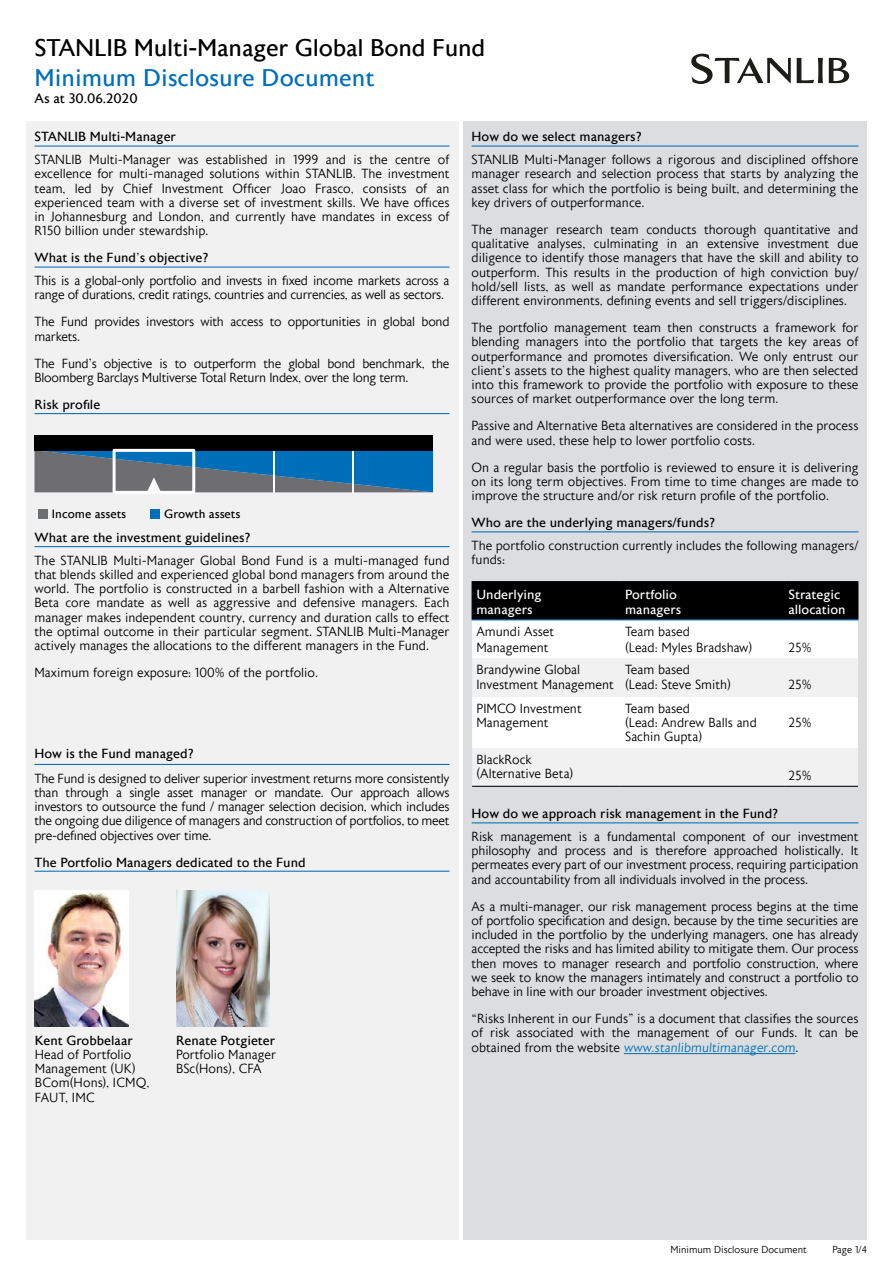
<style>
.page{position:relative;width:893px;height:1263px;background:#fff}
.page>*{position:absolute;margin:0;border:0;box-sizing:border-box;transform-origin:0 0}
.t1{font:24px "Astoria Sans W00";letter-spacing:-.01em;color:#000}
.t2{font:24px "Astoria Sans W00";color:#006fba}
.t3{font:13.5px "Astoria Sans W00";color:#000}
.t4{font:300 13.2px/14.2px "Astoria Sans W00";color:#000}
.t5{font:300 13.2px/14.2px "Astoria Sans W00";letter-spacing:-.02em;color:#000}
.t6{font:13.2px "Astoria Sans W00";color:#000}
.t7{font:13.2px/14.2px "Astoria Sans W00";color:#fff}
.t8{font:12px "Astoria Sans W00";color:#000}
.t9{font:300 10.2px "Astoria Sans W00";color:#000}
.s1{color:#006fba}
</style>
<div class="page">
<div style="left:463px;top:121px;width:404px;height:1118px;background:#dcddde"></div>
<hr style="left:472px;top:146px;width:386px;height:1px;background:#006fba">
<hr style="left:472px;top:531px;width:386px;height:1px;background:#006fba">
<hr style="left:472px;top:822px;width:386px;height:1px;background:#006fba">
<hr style="left:624px;top:1053px;width:171px;height:1px;background:#006fba">
<div style="left:473px;top:582px;width:384px;height:37px;background:#000"></div>
<div style="left:472px;top:620px;width:386px;height:39px;background:#fff"></div>
<svg style="left:472px;top:659px;width:386px;height:127px;background:#f6f6f6"></svg>
<hr style="left:472px;top:581px;width:149px;height:1px;background:#000">
<hr style="left:472px;top:582px;width:1px;height:37px;background:#000">
<hr style="left:621px;top:581px;width:163px;height:1px;background:#000">
<hr style="left:620px;top:582px;width:1px;height:37px;background:#000">
<hr style="left:784px;top:581px;width:74px;height:1px;background:#000">
<hr style="left:784px;top:582px;width:1px;height:37px;background:#000">
<hr style="left:857px;top:582px;width:1px;height:37px;background:#000">
<hr style="left:472px;top:619px;width:149px;height:1px;background:#006fba">
<hr style="left:621px;top:619px;width:163px;height:1px;background:#006fba">
<hr style="left:784px;top:619px;width:74px;height:1px;background:#006fba">
<hr style="left:472px;top:786px;width:149px;height:1px;background:#000">
<hr style="left:621px;top:786px;width:163px;height:1px;background:#000">
<hr style="left:784px;top:786px;width:74px;height:1px;background:#000">
<div style="left:26px;top:121px;width:432px;height:1118px;background:#f1f1f2"></div>
<hr style="left:35px;top:146px;width:415px;height:1px;background:#006fba">
<hr style="left:35px;top:267px;width:415px;height:1px;background:#006fba">
<hr style="left:35px;top:413px;width:415px;height:1px;background:#006fba">
<hr style="left:35px;top:546px;width:415px;height:1px;background:#006fba">
<hr style="left:35px;top:764px;width:415px;height:1px;background:#006fba">
<hr style="left:35px;top:871px;width:415px;height:1px;background:#006fba">
<div style="left:35px;top:435px;width:398px;height:15px;background:#000"></div>
<svg style="left:35px;top:449px;width:398px;height:45px;background:#457698"></svg>
<svg style="left:691px;top:54px;width:158px;height:30px"></svg>
<img style="left:35px;top:891px;width:93px;height:136px">
<img style="left:176px;top:891px;width:94px;height:136px">
<div style="left:38px;top:510px;width:9px;height:9px;background:#6d6e70"></div>
<div style="left:150px;top:510px;width:9px;height:9px;background:#006fba"></div>
<h1 class="t1" style="left:35px;top:35px;width:452px">STANLIB Multi-Manager Global Bond Fund</h1>
<h1 class="t2" style="left:35px;top:65px;width:341px">Minimum Disclosure Document</h1>
<p class="t3" style="left:35px;top:91px;width:105px">As at 30.06.2020</p>
<p class="t6" style="left:35px;top:130px;width:143px">STANLIB Multi-Manager</p>
<p class="t4" style="left:35px;top:153px;width:417px;text-align:justify">STANLIB Multi-Manager was established in 1999 and is the centre of excellence for multi-managed solutions within STANLIB. The investment team, led by Chief Investment Officer Joao Frasco, consists of an experienced team with a diverse set of investment skills. We have offices in Johannesburg and London, and currently have mandates in excess of R150 billion under stewardship.</p>
<p class="t6" style="left:35px;top:251px;width:176px">What is the Fund’s objective?</p>
<p class="t5" style="left:35px;top:274px;width:416px">This is a global-only portfolio and invests in fixed income markets across a range of durations, credit ratings, countries and currencies, as well as sectors.</p>
<p class="t5" style="left:35px;top:315px;width:416px">The Fund provides investors with access to opportunities in global bond markets.</p>
<p class="t5" style="left:35px;top:356px;width:417px">The Fund’s objective is to outperform the global bond benchmark, the<br>Bloomberg Barclays Multiverse Total Return Index, over the long term.</p>
<p class="t6" style="left:35px;top:397px;width:67px">Risk profile</p>
<p class="t8" style="left:52px;top:507px;width:76px">Income assets</p>
<p class="t8" style="left:164px;top:507px;width:78px">Growth assets</p>
<p class="t6" style="left:35px;top:530px;width:217px">What are the investment guidelines?</p>
<p class="t4" style="left:35px;top:553px;width:417px;text-align:justify">The STANLIB Multi-Manager Global Bond Fund is a multi-managed fund that blends skilled and experienced global bond managers from around the world. The portfolio is constructed in a barbell fashion with a Alternative Beta core mandate as well as aggressive and defensive managers. Each manager makes independent country, currency and duration calls to effect the optimal outcome in their particular segment. STANLIB Multi-Manager actively manages the allocations to the different managers in the Fund.</p>
<p class="t4" style="left:35px;top:666px;width:285px">Maximum foreign exposure: 100% of the portfolio.</p>
<p class="t6" style="left:35px;top:746px;width:161px">How is the Fund managed?</p>
<p class="t4" style="left:35px;top:771px;width:417px;text-align:justify">The Fund is designed to deliver superior investment returns more consistently than through a single asset manager or mandate. Our approach allows investors to outsource the fund / manager selection decision, which includes the ongoing due diligence of managers and construction of portfolios, to meet pre-defined objectives over time.</p>
<p class="t6" style="left:35px;top:855px;width:273px">The Portfolio Managers dedicated to the Fund</p>
<p class="t6" style="left:35px;top:1033px;width:100px">Kent Grobbelaar</p>
<p class="t4" style="left:35px;top:1048px;width:116px">Head of Portfolio<br>Management (UK)<br>BCom(Hons), ICMQ,<br>FAUT, IMC</p>
<p class="t6" style="left:176px;top:1033px;width:101px">Renate Potgieter</p>
<p class="t4" style="left:176px;top:1048px;width:102px">Portfolio Manager<br>BSc(Hons), CFA</p>
<p class="t6" style="left:472px;top:130px;width:172px">How do we select managers?</p>
<p class="t4" style="left:472px;top:153px;width:388px;text-align:justify">STANLIB Multi-Manager follows a rigorous and disciplined offshore manager research and selection process that starts by analyzing the asset class for which the portfolio is being built, and determining the key drivers of outperformance.</p>
<p class="t4" style="left:472px;top:223px;width:388px;text-align:justify">The manager research team conducts thorough quantitative and qualitative analyses, culminating in an extensive investment due diligence to identify those managers that have the skill and ability to outperform. This results in the production of high conviction buy/ hold/sell lists, as well as mandate performance expectations under different environments, defining events and sell triggers/disciplines.</p>
<p class="t4" style="left:472px;top:321px;width:388px;text-align:justify">The portfolio management team then constructs a framework for blending managers into the portfolio that targets the key areas of outperformance and promotes diversification. We only entrust our client’s assets to the highest quality managers, who are then selected into this framework to provide the portfolio with exposure to these sources of market outperformance over the long term.</p>
<p class="t4" style="left:472px;top:419px;width:388px">Passive and Alternative Beta alternatives are considered in the process and were used, these help to lower portfolio costs.</p>
<p class="t4" style="left:472px;top:460px;width:388px;text-align:justify">On a regular basis the portfolio is reviewed to ensure it is delivering on its long term objectives. From time to time changes are made to improve the structure and/or risk return profile of the portfolio.</p>
<p class="t6" style="left:472px;top:515px;width:245px">Who are the underlying managers/funds?</p>
<p class="t4" style="left:472px;top:539px;width:388px">The portfolio construction currently includes the following managers/ funds:</p>
<p class="t7" style="left:476px;top:588px;width:67px">Underlying managers</p>
<p class="t7" style="left:625px;top:588px;width:58px">Portfolio managers</p>
<p class="t7" style="left:788px;top:588px;width:59px">Strategic allocation</p>
<p class="t4" style="left:476px;top:624px;width:79px;line-height:15.8px">Amundi Asset<br>Management</p>
<p class="t4" style="left:625px;top:624px;width:129px;line-height:15.8px">Team based<br>(Lead: Myles Bradshaw)</p>
<p class="t4" style="left:788px;top:641px;width:25px">25%</p>
<p class="t4" style="left:476px;top:663px;width:139px">Brandywine Global<br>Investment Management</p>
<p class="t4" style="left:625px;top:663px;width:108px">Team based<br>(Lead: Steve Smith)</p>
<p class="t4" style="left:476px;top:702px;width:107px">PIMCO Investment<br>Management</p>
<p class="t4" style="left:625px;top:702px;width:133px">Team based<br>(Lead: Andrew Balls and<br>Sachin Gupta)</p>
<p class="t4" style="left:476px;top:753px;width:99px">BlackRock (Alternative Beta)</p>
<p class="t4" style="left:788px;top:678px;width:25px">25%</p>
<p class="t4" style="left:788px;top:716px;width:25px">25%</p>
<p class="t4" style="left:788px;top:768px;width:25px">25%</p>
<p class="t6" style="left:472px;top:806px;width:308px">How do we approach risk management in the Fund?</p>
<p class="t4" style="left:472px;top:830px;width:388px;text-align:justify">Risk management is a fundamental component of our investment philosophy and process and is therefore approached holistically. It permeates every part of our investment process, requiring participation and accountability from all individuals involved in the process.</p>
<p class="t4" style="left:472px;top:899px;width:388px;text-align:justify">As a multi-manager, our risk management process begins at the time of portfolio specification and design, because by the time securities are included in the portfolio by the underlying managers, one has already accepted the risks and has limited ability to mitigate them. Our process then moves to manager research and portfolio construction, where we seek to know the managers intimately and construct a portfolio to behave in line with our broader investment objectives.</p>
<p class="t4" style="left:472px;top:1012px;width:388px;text-align:justify">“Risks Inherent in our Funds” is a document that classifies the sources of risk associated with the management of our Funds. It can be obtained from the website <span class="s1">www.stanlibmultimanager.com</span>.</p>
<p class="t9" style="left:670px;top:1244px;width:138px">Minimum Disclosure Document</p>
<p class="t9" style="left:832px;top:1244px;width:36px">Page 1/4</p>
</div>
